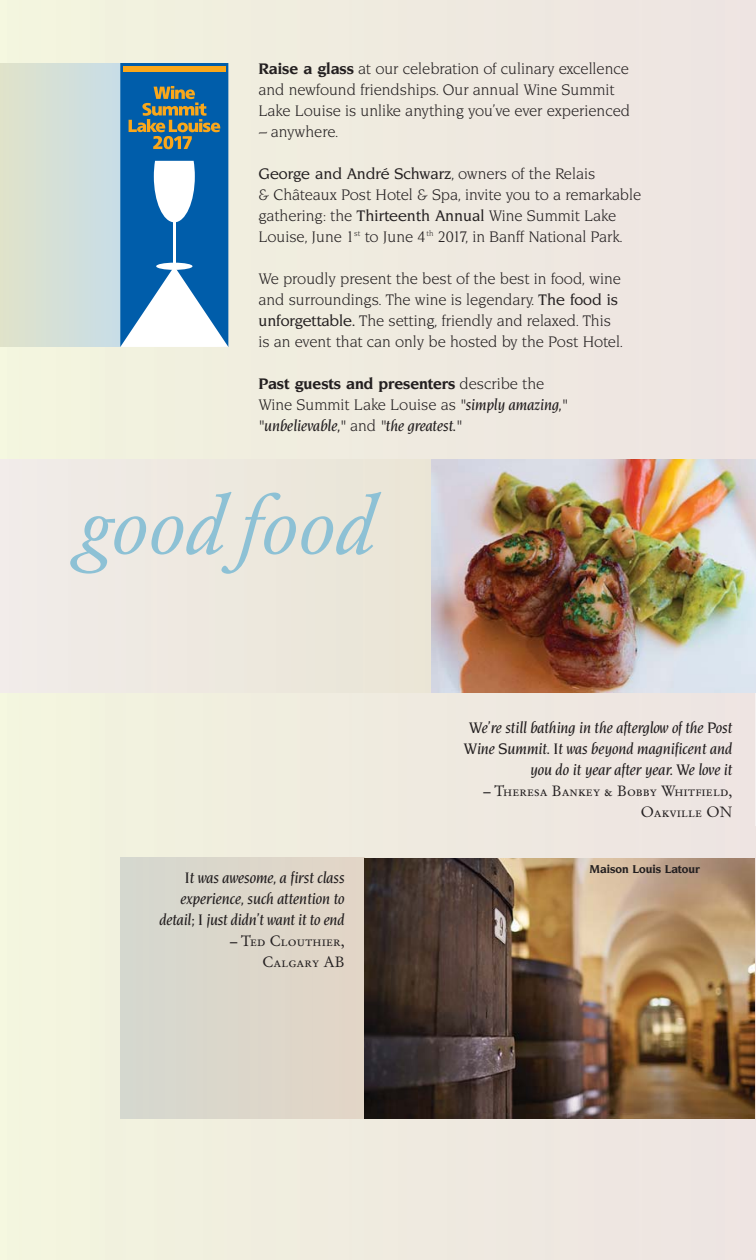
<style>
.page{position:relative;width:756px;height:1260px;background:#efeae0}
.page>*{position:absolute;margin:0;border:0;box-sizing:border-box;transform-origin:0 0}
.t1{font:italic 87.5px "Garamond Nr 2 SB";color:#8dc1d5}
.t2{font:15.75px/21px "Novarese SB";color:#231f20}
.t3{font:15.75px/21px "Novarese SB Med Ita";color:#231f20;text-align:right}
.t4{font:15.75px/21px "Garamond Nr 1 SB Caps";color:#231f20;text-align:right}
.t5{font:700 11.72px "Novarese SB";color:#231f20}
.s1{font-weight:700}
.s2{font-weight:500}
.s3{font-family:"Novarese SB Med Ita"}
.s4{font-family:"Novarese SB"}
</style>
<div class="page">
<div style="left:120px;top:858px;width:245px;height:260px;background:#dcd7ca"></div>
<div style="left:0;top:63px;width:122px;height:284px;background:linear-gradient(to right,#e0e3c9,#c7dde7)"></div>
<svg style="left:120px;top:63px;width:108px;height:284px;background:#4b86b2"></svg>
<img style="left:365px;top:858px;width:390px;height:260px">
<img style="left:431px;top:459px;width:325px;height:233px">
<p class="t2" style="left:259px;top:59px;width:373px"><span class="s1">Raise a glass</span> at our celebration of culinary excellence and newfound friendships. Our annual Wine Summit<br>Lake Louise is unlike anything you’ve ever experienced</p>
<p class="t2" style="left:259px;top:122px;width:81px">– anywhere.</p>
<p class="t2" style="left:259px;top:164px;width:384px"><span class="s2">George and André Schwarz</span>, owners of the Relais<br>&amp; Châteaux Post Hotel &amp; Spa, invite you to a remarkable gathering: the <span class="s2">Thirteenth Annual</span> Wine Summit Lake Louise, June 1<sup>st</sup> to June 4<sup>th</sup> 2017, in Banff National Park.</p>
<p class="t2" style="left:259px;top:269px;width:366px">We proudly present the best of the best in food, wine and surroundings. The wine is legendary. <span class="s2">The food is unforgettable.</span> The setting, friendly and relaxed. This is an event that can only be hosted by the Post Hotel.</p>
<p class="t2" style="left:259px;top:374px;width:311px"><span class="s1">Past guests and presenters</span> describe the<br>Wine Summit Lake Louise as <span class="s3">"simply amazing,"</span></p>
<p class="t3" style="left:259px;top:416px;width:205px">"unbelievable," <span class="s4">and</span> "the greatest."</p>
<h1 class="t1" style="left:79px;top:487px;width:297px">good food</h1>
<p class="t3" style="left:160px;top:868px;width:187px">It was awesome, a first class experience, such attention to detail; I just didn’t want it to end</p>
<p class="t4" style="left:230px;top:930px;width:117px">– Ted Clouthier,<br>Calgary AB</p>
<p class="t3" style="left:464px;top:718px;width:270px">We’re still bathing in the afterglow of the Post<br>Wine Summit. It was beyond magnificent and you do it year after year. We love it</p>
<p class="t4" style="left:483px;top:780px;width:251px">– Theresa Bankey &amp; Bobby Whitfield,<br>Oakville ON</p>
<p class="t5" style="left:589px;top:864px;width:112px">Maison Louis Latour</p>
</div>
